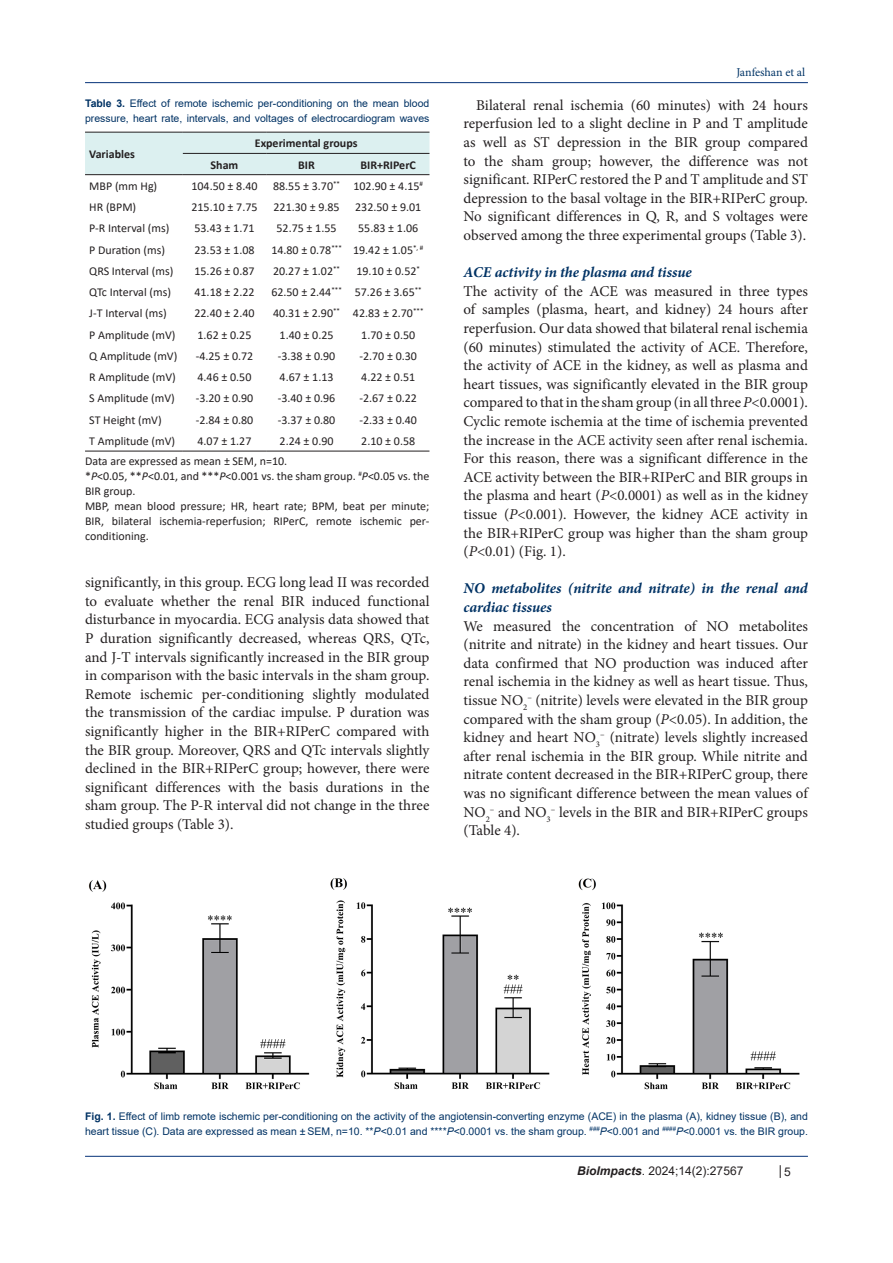
<style>
.page{position:relative;width:893px;height:1263px;background:#fff}
.page>*{position:absolute;margin:0;border:0;box-sizing:border-box;transform-origin:0 0}
.t1{font:15px/18.6px "Minion Pro";color:#231f20;text-align:justify}
.HTML_Preformatted{font:italic 700 15px/18.6px "Minion Pro";letter-spacing:-.005em;color:#003264}
.t2{font:12px/15px "Calibri";color:#231f20}
.t3{font:700 12px "Calibri";color:#231f20}
.t4{font:12px "Arial";color:#231f20}
.t5{font:12px "Minion Pro";letter-spacing:-.005em;color:#003466}
.t6{font:10.5px/15px "Arial";color:#003264}
.s1{font-weight:700}
.s2{font-style:italic}
.s3{font-weight:700;font-style:italic}
</style>
<div class="page">
<hr style="left:85px;top:82px;width:723px;height:1px;background:#053278">
<hr style="left:85px;top:1156px;width:723px;height:1px;background:#053278">
<svg style="left:780px;top:1165px;width:1px;height:13px"></svg>
<div style="left:85px;top:133px;width:344px;height:41px;background:#dcf0f0"></div>
<hr style="left:85px;top:132px;width:98px;height:1px;background:#231f20">
<hr style="left:183px;top:132px;width:83px;height:1px;background:#231f20">
<hr style="left:266px;top:132px;width:81px;height:1px;background:#231f20">
<hr style="left:347px;top:132px;width:82px;height:1px;background:#231f20">
<hr style="left:183px;top:153px;width:83px;height:1px;background:#231f20">
<hr style="left:266px;top:153px;width:81px;height:1px;background:#231f20">
<hr style="left:347px;top:153px;width:82px;height:1px;background:#231f20">
<hr style="left:85px;top:174px;width:98px;height:1px;background:#231f20">
<hr style="left:183px;top:174px;width:83px;height:1px;background:#231f20">
<hr style="left:266px;top:174px;width:81px;height:1px;background:#231f20">
<hr style="left:347px;top:174px;width:82px;height:1px;background:#231f20">
<hr style="left:85px;top:451px;width:98px;height:1px;background:#231f20">
<hr style="left:183px;top:451px;width:83px;height:1px;background:#231f20">
<hr style="left:266px;top:451px;width:81px;height:1px;background:#231f20">
<hr style="left:347px;top:451px;width:82px;height:1px;background:#231f20">
<img style="left:89px;top:878px;width:711px;height:212px">
<p class="t6" style="left:85px;top:95px;width:346px"><span class="s1">Table 3.</span> Effect of remote ischemic per-conditioning on the mean blood pressure, heart rate, intervals, and voltages of electrocardiogram waves</p>
<p class="t3" style="left:89px;top:145px;width:47px">Variables</p>
<p class="t3" style="left:255px;top:135px;width:104px">Experimental groups</p>
<p class="t3" style="left:211px;top:156px;width:29px">Sham</p>
<p class="t3" style="left:298px;top:156px;width:18px">BIR</p>
<p class="t3" style="left:360px;top:156px;width:57px">BIR+RIPerC</p>
<p class="t2" style="left:89px;top:178px;width:69px">MBP (mm Hg)</p>
<p class="t2" style="left:191px;top:178px;width:68px">104.50 ± 8.40</p>
<p class="t2" style="left:273px;top:178px;width:69px">88.55 ± 3.70<sup>**</sup></p>
<p class="t2" style="left:353px;top:178px;width:71px">102.90 ± 4.15<sup>#</sup></p>
<p class="t2" style="left:89px;top:199px;width:48px">HR (BPM)</p>
<p class="t2" style="left:191px;top:199px;width:68px">215.10 ± 7.75</p>
<p class="t2" style="left:273px;top:199px;width:68px">221.30 ± 9.85</p>
<p class="t2" style="left:355px;top:199px;width:68px">232.50 ± 9.01</p>
<p class="t2" style="left:89px;top:221px;width:82px">P-R Interval (ms)</p>
<p class="t2" style="left:194px;top:221px;width:62px">53.43 ± 1.71</p>
<p class="t2" style="left:277px;top:221px;width:62px">52.75 ± 1.55</p>
<p class="t2" style="left:358px;top:221px;width:62px">55.83 ± 1.06</p>
<p class="t2" style="left:89px;top:242px;width:77px">P Duration (ms)</p>
<p class="t2" style="left:194px;top:242px;width:62px">23.53 ± 1.08</p>
<p class="t2" style="left:271px;top:242px;width:72px">14.80 ± 0.78<sup>***</sup></p>
<p class="t2" style="left:353px;top:242px;width:72px">19.42 ± 1.05<sup>*,</sup> <sup>#</sup></p>
<p class="t2" style="left:89px;top:263px;width:86px">QRS Interval (ms)</p>
<p class="t2" style="left:194px;top:263px;width:62px">15.26 ± 0.87</p>
<p class="t2" style="left:273px;top:263px;width:69px">20.27 ± 1.02<sup>**</sup></p>
<p class="t2" style="left:356px;top:263px;width:65px">19.10 ± 0.52<sup>*</sup></p>
<p class="t2" style="left:89px;top:284px;width:83px">QTc Interval (ms)</p>
<p class="t2" style="left:194px;top:284px;width:62px">41.18 ± 2.22</p>
<p class="t2" style="left:271px;top:284px;width:72px">62.50 ± 2.44<sup>***</sup></p>
<p class="t2" style="left:355px;top:284px;width:69px">57.26 ± 3.65<sup>**</sup></p>
<p class="t2" style="left:89px;top:306px;width:79px">J-T Interval (ms)</p>
<p class="t2" style="left:194px;top:306px;width:62px">22.40 ± 2.40</p>
<p class="t2" style="left:273px;top:306px;width:69px">40.31 ± 2.90<sup>**</sup></p>
<p class="t2" style="left:353px;top:306px;width:72px">42.83 ± 2.70<sup>***</sup></p>
<p class="t2" style="left:89px;top:327px;width:88px">P Amplitude (mV)</p>
<p class="t2" style="left:198px;top:327px;width:55px">1.62 ± 0.25</p>
<p class="t2" style="left:280px;top:327px;width:55px">1.40 ± 0.25</p>
<p class="t2" style="left:361px;top:327px;width:55px">1.70 ± 0.50</p>
<p class="t2" style="left:89px;top:348px;width:90px">Q Amplitude (mV)</p>
<p class="t2" style="left:196px;top:348px;width:59px">-4.25 ± 0.72</p>
<p class="t2" style="left:278px;top:348px;width:59px">-3.38 ± 0.90</p>
<p class="t2" style="left:359px;top:348px;width:59px">-2.70 ± 0.30</p>
<p class="t2" style="left:89px;top:369px;width:88px">R Amplitude (mV)</p>
<p class="t2" style="left:198px;top:369px;width:55px">4.46 ± 0.50</p>
<p class="t2" style="left:280px;top:369px;width:55px">4.67 ± 1.13</p>
<p class="t2" style="left:361px;top:369px;width:55px">4.22 ± 0.51</p>
<p class="t2" style="left:89px;top:391px;width:87px">S Amplitude (mV)</p>
<p class="t2" style="left:196px;top:391px;width:59px">-3.20 ± 0.90</p>
<p class="t2" style="left:278px;top:391px;width:59px">-3.40 ± 0.96</p>
<p class="t2" style="left:359px;top:391px;width:59px">-2.67 ± 0.22</p>
<p class="t2" style="left:89px;top:412px;width:74px">ST Height (mV)</p>
<p class="t2" style="left:196px;top:412px;width:59px">-2.84 ± 0.80</p>
<p class="t2" style="left:278px;top:412px;width:59px">-3.37 ± 0.80</p>
<p class="t2" style="left:359px;top:412px;width:59px">-2.33 ± 0.40</p>
<p class="t2" style="left:89px;top:433px;width:87px">T Amplitude (mV)</p>
<p class="t2" style="left:198px;top:433px;width:55px">4.07 ± 1.27</p>
<p class="t2" style="left:280px;top:433px;width:55px">2.24 ± 0.90</p>
<p class="t2" style="left:361px;top:433px;width:55px">2.10 ± 0.58</p>
<p class="t2" style="left:85px;top:453px;width:204px">Data are expressed as mean ± SEM, n=10.</p>
<p class="t2" style="left:85px;top:468px;width:346px">*<span class="s2">P</span>&lt;0.05, **<span class="s2">P</span>&lt;0.01, and ***<span class="s2">P</span>&lt;0.001 vs. the sham group. <sup>#</sup><span class="s2">P</span>&lt;0.05 vs. the<br>BIR group.</p>
<p class="t2" style="left:85px;top:498px;width:346px;text-align:justify">MBP, mean blood pressure; HR, heart rate; BPM, beat per minute; BIR, bilateral ischemia-reperfusion; RIPerC, remote ischemic per&shy;conditioning.</p>
<p class="t1" style="left:85px;top:573px;width:346px">significantly, in this group. ECG long lead II was recorded to evaluate whether the renal BIR induced functional disturbance in myocardia. ECG analysis data showed that P duration significantly decreased, whereas QRS, QTc, and J-T intervals significantly increased in the BIR group in comparison with the basic intervals in the sham group.<br>Remote ischemic per-conditioning slightly modulated the transmission of the cardiac impulse. P duration was significantly higher in the BIR+RIPerC compared with the BIR group. Moreover, QRS and QTc intervals slightly declined in the BIR+RIPerC group; however, there were significant differences with the basis durations in the sham group. The P-R interval did not change in the three studied groups (Table 3).</p>
<p class="t5" style="left:736px;top:64px;width:70px">Janfeshan et al</p>
<p class="t1" style="left:463px;top:96px;width:346px;text-indent:13px">Bilateral renal ischemia (60 minutes) with 24 hours reperfusion led to a slight decline in P and T amplitude as well as ST depression in the BIR group compared to the sham group; however, the difference was not significant. RIPerC restored the P and T amplitude and ST depression to the basal voltage in the BIR+RIPerC group.<br>No significant differences in Q, R, and S voltages were observed among the three experimental groups (Table 3).</p>
<p class="HTML_Preformatted" style="left:463px;top:263px;width:230px">ACE activity in the plasma and tissue</p>
<p class="t1" style="left:463px;top:282px;width:346px">The activity of the ACE was measured in three types of samples (plasma, heart, and kidney) 24 hours after reperfusion. Our data showed that bilateral renal ischemia (60 minutes) stimulated the activity of ACE. Therefore, the activity of ACE in the kidney, as well as plasma and heart tissues, was significantly elevated in the BIR group compared to that in the sham group (in all three <span class="s2">P</span>&lt;0.0001).<br>Cyclic remote ischemia at the time of ischemia prevented the increase in the ACE activity seen after renal ischemia.<br>For this reason, there was a significant difference in the ACE activity between the BIR+RIPerC and BIR groups in the plasma and heart (<span class="s2">P</span>&lt;0.0001) as well as in the kidney tissue (<span class="s2">P</span>&lt;0.001). However, the kidney ACE activity in the BIR+RIPerC group was higher than the sham group (<span class="s2">P</span>&lt;0.01) (Fig. 1).</p>
<p class="HTML_Preformatted" style="left:463px;top:579px;width:346px">NO metabolites (nitrite and nitrate) in the renal and cardiac tissues</p>
<p class="t1" style="left:463px;top:617px;width:346px">We measured the concentration of NO metabolites (nitrite and nitrate) in the kidney and heart tissues. Our data confirmed that NO production was induced after renal ischemia in the kidney as well as heart tissue. Thus, tissue NO<sub>2</sub><sup>–</sup> (nitrite) levels were elevated in the BIR group compared with the sham group (<span class="s2">P</span>&lt;0.05). In addition, the kidney and heart NO<sub>3</sub><sup>–</sup> (nitrate) levels slightly increased after renal ischemia in the BIR group. While nitrite and nitrate content decreased in the BIR+RIPerC group, there was no significant difference between the mean values of NO<sub>2</sub><sup>–</sup> and NO<sub>3</sub><sup>–</sup> levels in the BIR and BIR+RIPerC groups (Table 4).</p>
<p class="t6" style="left:85px;top:1109px;width:724px"><span class="s1">Fig. 1.</span> Effect of limb remote ischemic per-conditioning on the activity of the angiotensin-converting enzyme (ACE) in the plasma (A), kidney tissue (B), and heart tissue (C). Data are expressed as mean ± SEM, n=10. **<span class="s2">P</span>&lt;0.01 and ****<span class="s2">P</span>&lt;0.0001 vs. the sham group. <sup>###</sup><span class="s2">P</span>&lt;0.001 and <sup>####</sup><span class="s2">P</span>&lt;0.0001 vs. the BIR group.</p>
<p class="t4" style="left:577px;top:1163px;width:168px"><span class="s3">BioImpacts</span>. 2024;14(2):27567</p>
<p class="t4" style="left:784px;top:1164px;width:8px">5</p>
</div>
